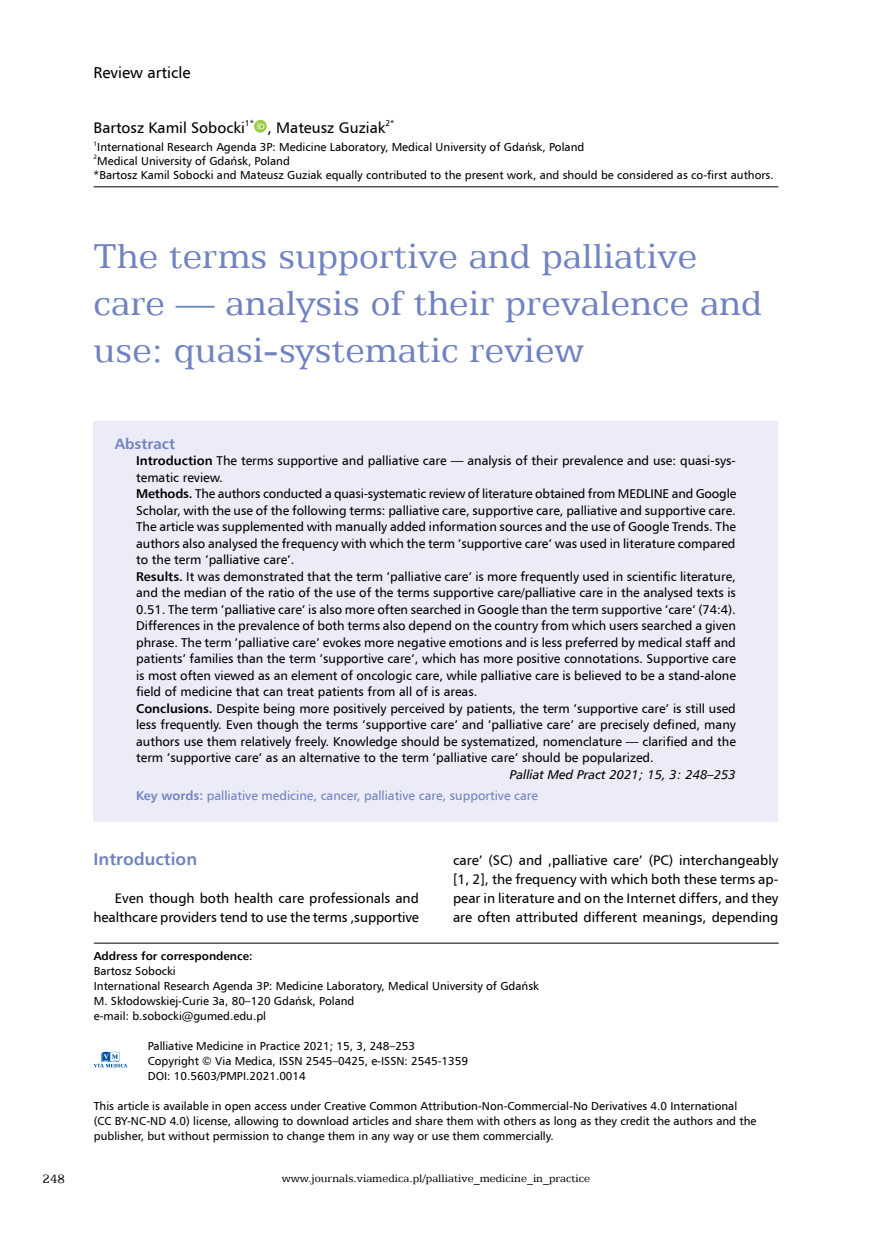
<style>
.page{position:relative;width:872px;height:1234px;background:#fff}
.page>*{position:absolute;margin:0;border:0;box-sizing:border-box;transform-origin:0 0}
.t1{font:39px/46.8px "Egyptian 505 EU";color:#7082c0}
.t2{font:700 17.25px "Humnst 777 EU";color:#7082c0}
.t3{font:15.75px "Humnst 777 EU";color:#000}
.t4{font:15.3px "Humnst 777 EU";color:#000}
.t5{font:700 15px "Humnst 777 EU";color:#7082c0}
.t6{font:13.8px/18.9px "Humnst 777 EU";color:#000;text-align:right}
.t7{font:13.5px "Egyptian 505 EU";color:#000}
.t8{font:12.75px/16.5px "Humnst 777 EU";color:#000}
.t9{font:12.75px/20.7px "Humnst 777 EU";color:#7082c0}
.t10{font:12px "Egyptian 505 EU";color:#000}
.t11{font:11.55px/15px "Humnst 777 EU";color:#000}
.t12{font:700 11.55px "Humnst 777 EU";color:#000}
.t13{font:6.3px "Humnst 777 EU";color:#000}
.s1{font-weight:700}
.s2{font-style:italic;color:#000}
</style>
<div class="page">
<div style="left:94px;top:421px;width:684px;height:400px;background:#ebecf7"></div>
<hr style="left:94px;top:942px;width:684px;height:1px;background:#000">
<svg style="left:94px;top:1051px;width:33px;height:16px"></svg>
<hr style="left:94px;top:186px;width:684px;height:1px;background:#000">
<svg style="left:254px;top:120px;width:13px;height:13px"></svg>
<svg style="left:257px;top:122px;width:7px;height:7px"></svg>
<p class="t3" style="left:94px;top:63px;width:98px">Review article</p>
<p class="t4" style="left:94px;top:118px;width:302px">Bartosz Kamil Sobocki<sup>1*</sup> , Mateusz Guziak<sup>2*</sup></p>
<p class="t13" style="left:94px;top:139px;width:5px">1</p>
<p class="t11" style="left:97px;top:139px;width:488px">International Research Agenda 3P: Medicine Laboratory, Medical University of Gdańsk, Poland</p>
<p class="t13" style="left:94px;top:153px;width:5px">2</p>
<p class="t11" style="left:94px;top:153px;width:681px;line-height:13.8px;text-indent:4px">Medical University of Gdańsk, Poland<br>*Bartosz Kamil Sobocki and Mateusz Guziak equally contributed to the present work, and should be considered as co-first authors.</p>
<h1 class="t1" style="left:94px;top:232px;width:670px">The terms supportive and palliative care — analysis of their prevalence and use: quasi-systematic review</h1>
<p class="t5" style="left:115px;top:434px;width:62px">Abstract</p>
<p class="t8" style="left:136px;top:452px;width:601px"><span class="s1">Introduction</span> The terms supportive and palliative care — analysis of their prevalence and use: quasi-sys&shy;tematic review.<br><span class="s1">Methods.</span> The authors conducted a quasi-systematic review of literature obtained from MEDLINE and Google Scholar, with the use of the following terms: palliative care, supportive care, palliative and supportive care.<br>The article was supplemented with manually added information sources and the use of Google Trends. The authors also analysed the frequency with which the term ’supportive care’ was used in literature compared to the term ’palliative care’.<br><span class="s1">Results.</span> It was demonstrated that the term ’palliative care’ is more frequently used in scientific literature, and the median of the ratio of the use of the terms supportive care/palliative care in the analysed texts is 0.51. The term ’palliative care’ is also more often searched in Google than the term supportive ’care’ (74:4).<br>Differences in the prevalence of both terms also depend on the country from which users searched a given phrase. The term ’palliative care’ evokes more negative emotions and is less preferred by medical staff and patients’ families than the term ’supportive care’, which has more positive connotations. Supportive care is most often viewed as an element of oncologic care, while palliative care is believed to be a stand-alone field of medicine that can treat patients from all of is areas.<br><span class="s1">Conclusions.</span> Despite being more positively perceived by patients, the term ’supportive care’ is still used less frequently. Even though the terms ’supportive care’ and ’palliative care’ are precisely defined, many authors use them relatively freely. Knowledge should be systematized, nomenclature — clarified and the term ’supportive care’ as an alternative to the term ’palliative care’ should be popularized.</p>
<p class="t9" style="left:136px;top:763px;width:601px;text-indent:373px"><span class="s2">Palliat Med Pract 2021; 15, 3: 248–253<br></span><span class="s1">Key words:</span> palliative medicine, cancer, palliative care, supportive care</p>
<h2 class="t2" style="left:94px;top:848px;width:105px">Introduction</h2>
<p class="t6" style="left:94px;top:888px;width:327px">Even though both health care professionals and healthcare providers tend to use the terms ‚supportive</p>
<p class="t6" style="left:453px;top:850px;width:327px;text-align:justify">care’ (SC) and ‚palliative care’ (PC) interchangeably [1, 2], the frequency with which both these terms ap&shy;pear in literature and on the Internet differs, and they are often attributed different meanings, depending</p>
<p class="t12" style="left:94px;top:948px;width:160px">Address for correspondence:</p>
<p class="t11" style="left:94px;top:963px;width:447px">Bartosz Sobocki<br>International Research Agenda 3P: Medicine Laboratory, Medical University of Gdańsk M. Skłodowskiej-Curie 3a, 80–120 Gdańsk, Poland<br>e-mail: b.sobocki@gumed.edu.pl</p>
<p class="t11" style="left:148px;top:1038px;width:322px">Palliative Medicine in Practice 2021; 15, 3, 248–253<br>Copyright © Via Medica, ISSN 2545–0425, e-ISSN: 2545-1359<br>DOI: 10.5603/PMPI.2021.0014</p>
<p class="t11" style="left:94px;top:1098px;width:664px">This article is available in open access under Creative Common Attribution-Non-Commercial-No Derivatives 4.0 International (CC BY-NC-ND 4.0) license, allowing to download articles and share them with others as long as they credit the authors and the publisher, but without permission to change them in any way or use them commercially.</p>
<p class="t7" style="left:43px;top:1170px;width:24px">248</p>
<p class="t10" style="left:282px;top:1170px;width:310px">www.journals.viamedica.pl/palliative_medicine_in_practice</p>
</div>
